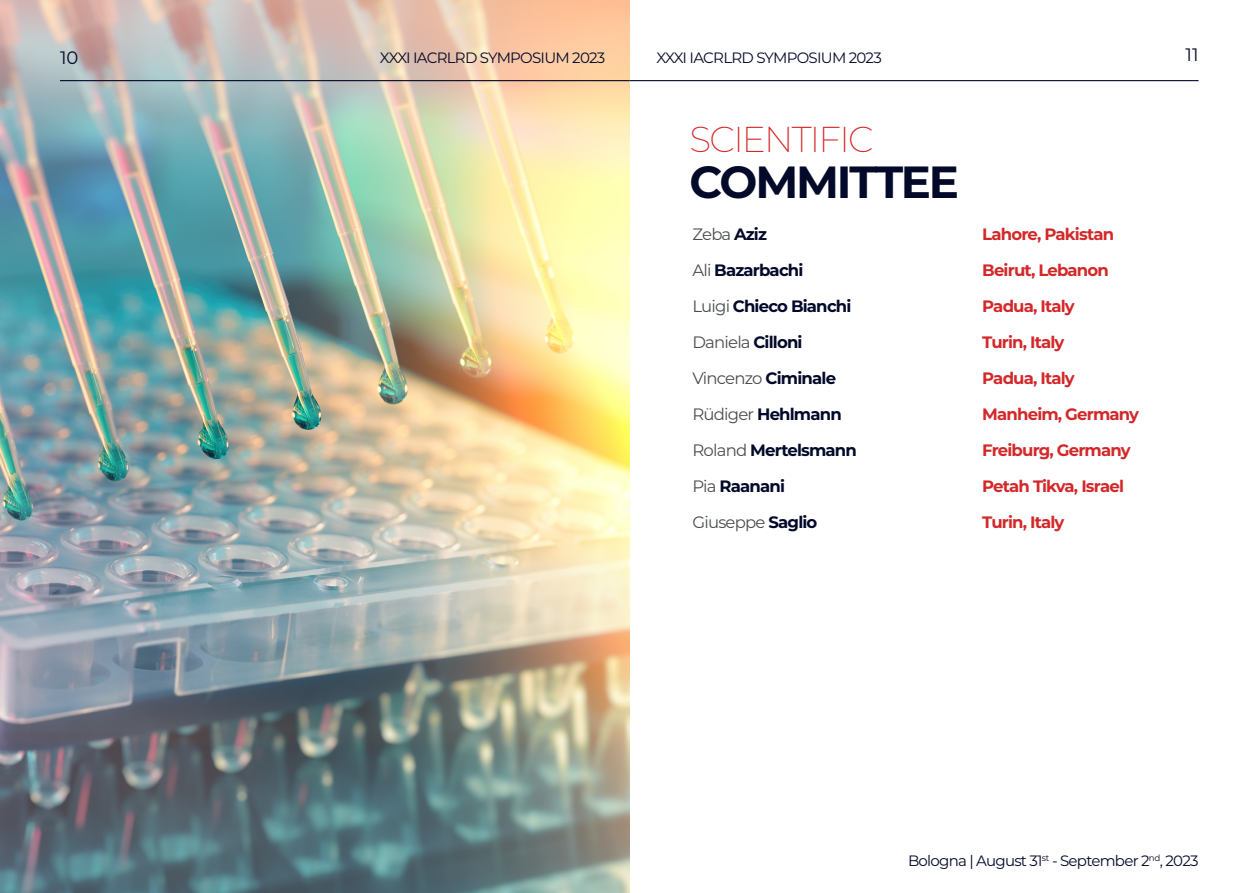
<style>
.page{position:relative;width:1259px;height:893px;background:#fff}
.page>*{position:absolute;margin:0;border:0;box-sizing:border-box;transform-origin:0 0}
.t1{font:700 45px "Montserrat";letter-spacing:-.05em;color:#030929}
.t2{font:200 36px "Montserrat";letter-spacing:-.05em;color:#d32829}
.t3{font:18px "Montserrat";color:#030929}
.t4{font:700 16.5px/36px "Montserrat";letter-spacing:-.05em;color:#030929}
.t5{font:700 16.5px/36px "Montserrat";letter-spacing:-.05em;color:#d32829}
.t6{font:15px "Montserrat";letter-spacing:-.05em;color:#030929}
.s1{font-weight:400;color:#4b4d4d}
</style>
<div class="page">
<img style="left:0;top:0;width:629px;height:893px">
<hr style="left:629px;top:80px;width:569px;height:1px;background:#030929">
<hr style="left:60px;top:80px;width:569px;height:1px;background:#030929">
<p class="t3" style="left:60px;top:45px;width:20px">10</p>
<p class="t3" style="left:1185px;top:43px;width:14px">11</p>
<p class="t6" style="left:380px;top:48px;width:227px">XXXI IACRLRD SYMPOSIUM 2023</p>
<p class="t6" style="left:656px;top:48px;width:227px">XXXI IACRLRD SYMPOSIUM 2023</p>
<h2 class="t2" style="left:689px;top:115px;width:186px">SCIENTIFIC</h2>
<h1 class="t1" style="left:689px;top:149px;width:271px">COMMITTEE</h1>
<p class="t4" style="left:692px;top:215px;width:166px"><span class="s1">Zeba</span> Aziz<br><span class="s1">Ali</span> Bazarbachi<br><span class="s1">Luigi</span> Chieco Bianchi<br><span class="s1">Daniela</span> Cilloni<br><span class="s1">Vincenzo</span> Ciminale<br><span class="s1">Rüdiger</span> Hehlmann<br><span class="s1">Roland</span> Mertelsmann<br><span class="s1">Pia</span> Raanani<br><span class="s1">Giuseppe</span> Saglio</p>
<p class="t5" style="left:982px;top:215px;width:158px">Lahore, Pakistan<br>Beirut, Lebanon<br>Padua, Italy<br>Turin, Italy<br>Padua, Italy<br>Manheim, Germany<br>Freiburg, Germany<br>Petah Tikva, Israel<br>Turin, Italy</p>
<p class="t6" style="left:908px;top:851px;width:292px">Bologna | August 31<sup>st</sup> - September 2<sup>nd</sup>, 2023</p>
</div>
